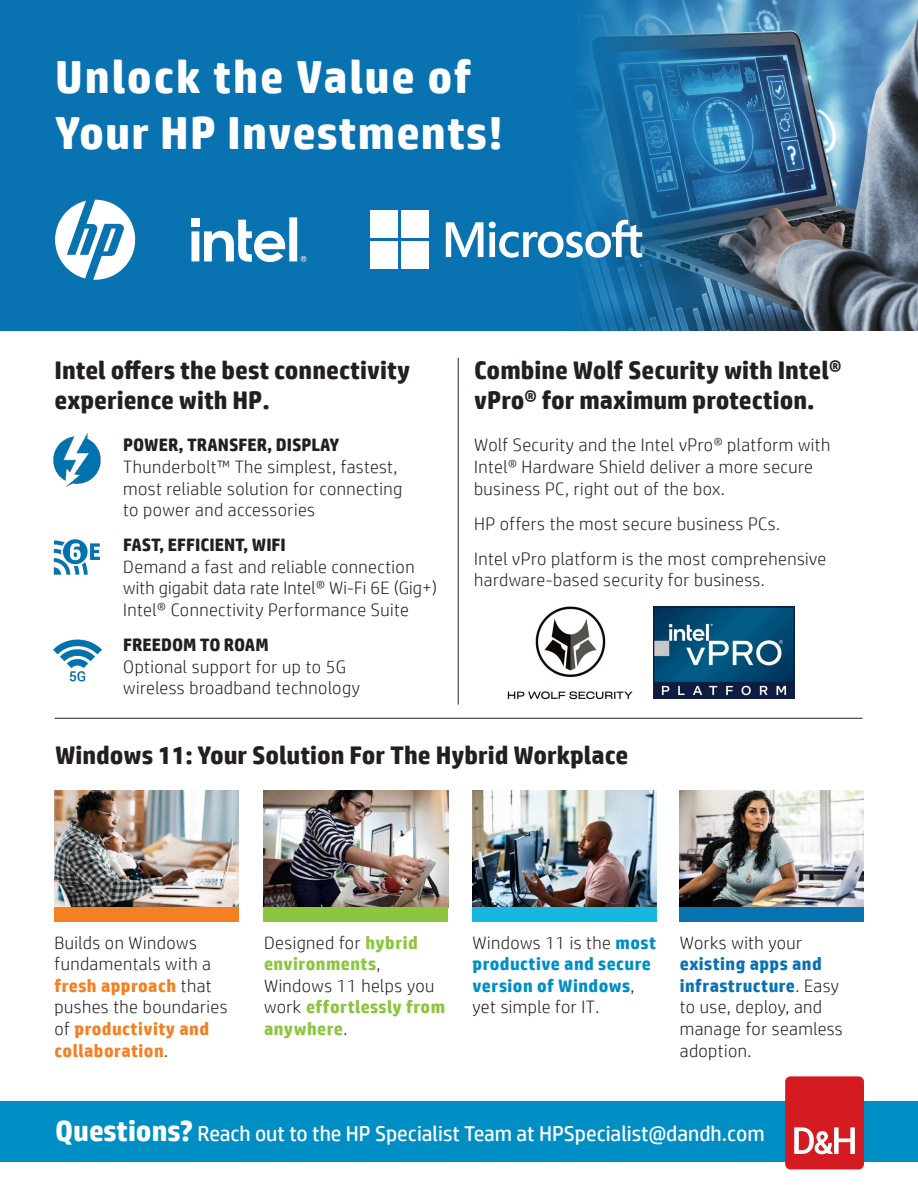
<style>
.page{position:relative;width:918px;height:1188px;background:#fff}
.page>*{position:absolute;margin:0;border:0;box-sizing:border-box;transform-origin:0 0}
.t1{font:700 46.5px/55.8px "HP Simplified";letter-spacing:.025em;color:#fff}
.Subheads{font:700 25.5px/30.6px "HP Simplified";color:#231f20}
.t2{font:21.45px "HP Simplified";color:#fff}
.Body_copy{font:300 18px/21.6px "HP Simplified";letter-spacing:.025em;color:#231f20}
.Body_copy-2{font:700 18px/21.6px "HP Simplified";letter-spacing:.025em;color:#8bc63e}
.Body_copy-3{font:700 18px/21.6px "HP Simplified";letter-spacing:.025em;color:#008fc5}
.Paragraph_heads{font:700 18px "HP Simplified";color:#231f20}
.s1{font-weight:700;color:#f58024}
.s2{font-weight:300;color:#231f20}
.s3{font-weight:700;color:#0972b1}
.s4{font-weight:700;font-size:29.25px}
</style>
<div class="page">
<div style="left:0;top:0;width:550px;height:331px;background:#0972b1"></div>
<img style="left:550px;top:0;width:368px;height:331px">
<img style="left:472px;top:790px;width:185px;height:118px">
<img style="left:679px;top:790px;width:185px;height:118px">
<img style="left:264px;top:790px;width:184px;height:118px">
<img style="left:54px;top:790px;width:185px;height:118px">
<svg style="left:55px;top:200px;width:80px;height:80px"></svg>
<svg style="left:191px;top:217px;width:115px;height:45px"></svg>
<svg style="left:446px;top:222px;width:37px;height:35px"></svg>
<svg style="left:489px;top:220px;width:153px;height:38px"></svg>
<div style="left:371px;top:211px;width:27px;height:27px;background:#fff"></div>
<div style="left:401px;top:211px;width:28px;height:27px;background:#fff"></div>
<div style="left:371px;top:241px;width:27px;height:28px;background:#fff"></div>
<div style="left:401px;top:241px;width:28px;height:28px;background:#fff"></div>
<img style="left:53px;top:434px;width:48px;height:53px">
<img style="left:53px;top:639px;width:48px;height:43px">
<div style="left:54px;top:908px;width:185px;height:14px;background:#f58024"></div>
<div style="left:264px;top:908px;width:184px;height:14px;background:#8bc63e"></div>
<div style="left:472px;top:908px;width:185px;height:14px;background:#17b7e0"></div>
<div style="left:679px;top:908px;width:185px;height:14px;background:#0972b1"></div>
<svg style="left:54px;top:539px;width:46px;height:36px"></svg>
<hr style="left:458px;top:358px;width:1px;height:347px;background:#231f20">
<hr style="left:55px;top:718px;width:807px;height:1px;background:#231f20">
<img style="left:507px;top:606px;width:126px;height:94px">
<img style="left:653px;top:607px;width:142px;height:91px">
<div style="left:0;top:1102px;width:918px;height:60px;background:#008fc5"></div>
<div style="left:785px;top:1076px;width:79px;height:93px;background:#d41b21;border-radius:5px"></div>
<svg style="left:794px;top:1127px;width:61px;height:27px"></svg>
<p class="t1" style="left:55px;top:49px;width:449px">Unlock the Value of<br>Your HP Investments!</p>
<p class="Subheads" style="left:55px;top:355px;width:357px">Intel offers the best connectivity experience with HP.</p>
<p class="Paragraph_heads" style="left:123px;top:433px;width:218px">POWER, TRANSFER, DISPLAY</p>
<p class="Body_copy" style="left:123px;top:455px;width:281px">Thunderbolt™ The simplest, fastest, most reliable solution for connecting to power and accessories</p>
<p class="Paragraph_heads" style="left:123px;top:533px;width:164px">FAST, EFFICIENT, WIFI</p>
<p class="Body_copy" style="left:123px;top:555px;width:315px">Demand a fast and reliable connection with gigabit data rate Intel® Wi-Fi 6E (Gig+)<br>Intel® Connectivity Performance Suite</p>
<p class="Paragraph_heads" style="left:123px;top:633px;width:147px">FREEDOM TO ROAM</p>
<p class="Body_copy" style="left:123px;top:655px;width:238px">Optional support for up to 5G wireless broadband technology</p>
<p class="Subheads" style="left:474px;top:355px;width:369px">Combine Wolf Security with Intel® vPro® for maximum protection.</p>
<p class="Body_copy" style="left:474px;top:434px;width:358px">Wolf Security and the Intel vPro® platform with<br>Intel® Hardware Shield deliver a more secure business PC, right out of the box.</p>
<p class="Body_copy" style="left:474px;top:512px;width:307px">HP offers the most secure business PCs.</p>
<p class="Body_copy" style="left:474px;top:547px;width:354px">Intel vPro platform is the most comprehensive hardware-based security for business.</p>
<p class="Subheads" style="left:55px;top:740px;width:575px">Windows 11: Your Solution For The Hybrid Workplace</p>
<p class="Body_copy" style="left:55px;top:931px;width:174px">Builds on Windows fundamentals with a <span class="s1">fresh approach</span> that pushes the boundaries of <span class="s1">productivity and collaboration</span>.</p>
<p class="Body_copy-2" style="left:264px;top:932px;width:183px"><span class="s2">Designed for</span> hybrid environments<span class="s2">,<br>Windows 11 helps you work</span> effortlessly from anywhere<span class="s2">.</span></p>
<p class="Body_copy-3" style="left:473px;top:932px;width:185px"><span class="s2">Windows 11 is the</span> most productive and secure version of Windows<span class="s2">, yet simple for IT.</span></p>
<p class="Body_copy" style="left:680px;top:931px;width:164px">Works with your <span class="s3">existing apps and infrastructure</span>. Easy to use, deploy, and manage for seamless adoption.</p>
<p class="t2" style="left:55px;top:1119px;width:711px"><span class="s4">Questions?</span> Reach out to the HP Specialist Team at HPSpecialist@dandh.com</p>
</div>
